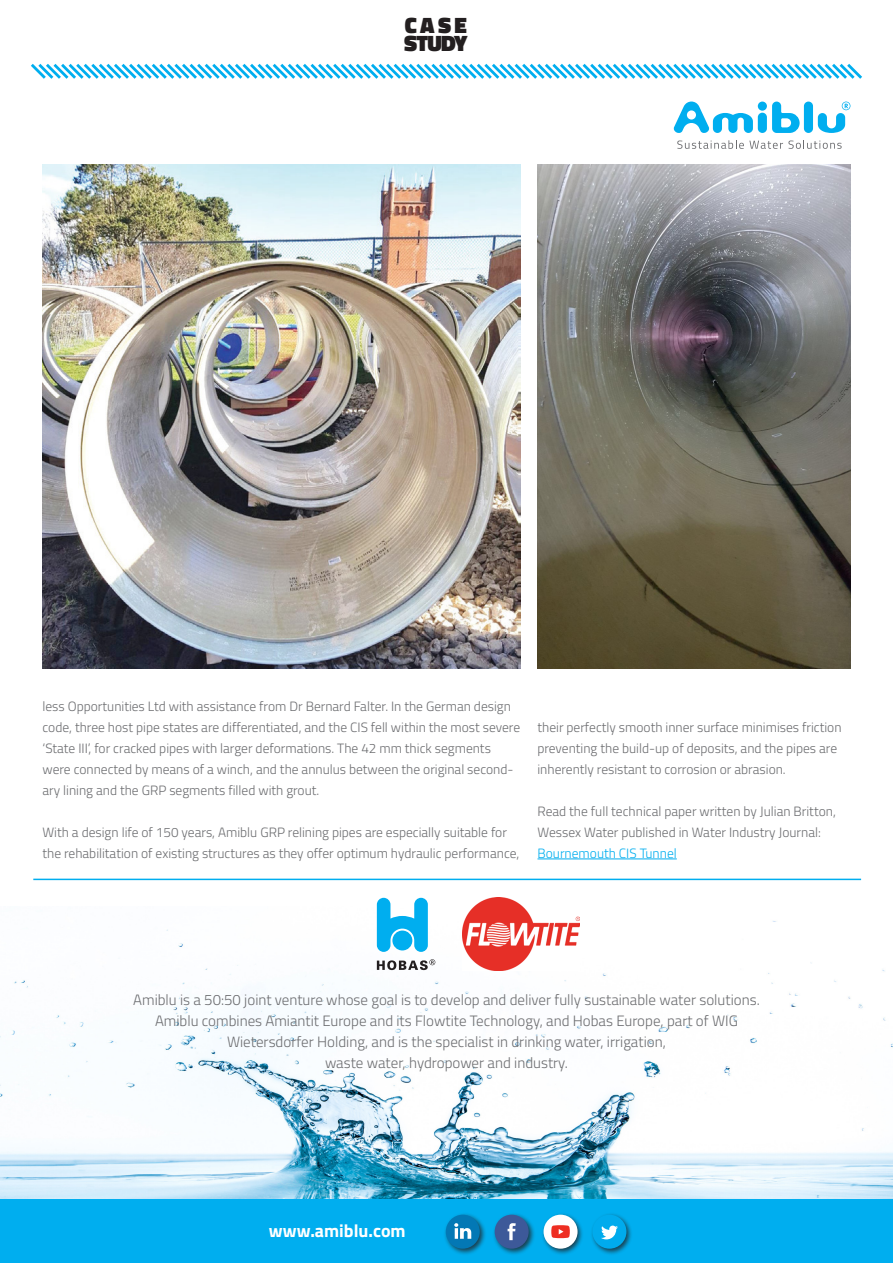
<style>
.page{position:relative;width:893px;height:1263px;background:#fff}
.page>*{position:absolute;margin:0;border:0;box-sizing:border-box;transform-origin:0 0}
.t1{font:900 22.5px/18px "Titillium Web";letter-spacing:-.03em;color:#231f20}
.t2{font:700 18px "Titillium Web";color:#fff}
.t3{font:300 15px/21px "Titillium Web";color:#6c6d70;text-align:center}
.Case_study_text_body{font:300 13.5px/21px "Titillium Web";color:#6c6d70}
.s1{color:#00aeef}
</style>
<div class="page">
<img style="left:0;top:907px;width:893px;height:292px">
<div style="left:0;top:1199px;width:893px;height:64px;background:#00aeef"></div>
<img style="left:462px;top:898px;width:117px;height:72px">
<svg style="left:377px;top:898px;width:51px;height:54px"></svg>
<svg style="left:377px;top:959px;width:58px;height:11px"></svg>
<hr style="left:33px;top:879px;width:828px;height:1px;background:#00aeef">
<div style="left:541px;top:1212px;width:43px;height:43px;background:#231f20;opacity:.75"></div>
<div style="left:544px;top:1215px;width:34px;height:34px;background:#fff;border-radius:50%"></div>
<svg style="left:551px;top:1225px;width:19px;height:13px"></svg>
<div style="left:492px;top:1212px;width:43px;height:43px;background:#231f20;opacity:.75"></div>
<div style="left:495px;top:1215px;width:34px;height:34px;background:#3d5999;border-radius:50%"></div>
<svg style="left:508px;top:1223px;width:8px;height:17px"></svg>
<div style="left:443px;top:1212px;width:43px;height:43px;background:#231f20;opacity:.75"></div>
<div style="left:446px;top:1215px;width:34px;height:34px;background:#0378b5;border-radius:50%"></div>
<svg style="left:454px;top:1223px;width:17px;height:16px"></svg>
<div style="left:590px;top:1212px;width:43px;height:43px;background:#231f20;opacity:.75"></div>
<div style="left:592px;top:1215px;width:34px;height:34px;background:#00abed;border-radius:50%"></div>
<svg style="left:601px;top:1225px;width:17px;height:14px"></svg>
<img style="left:43px;top:165px;width:477px;height:504px">
<img style="left:537px;top:164px;width:313px;height:505px">
<hr style="left:537px;top:859px;width:140px;height:1px;background:#00aeef">
<svg style="left:31px;top:63px;width:831px;height:16px"></svg>
<div style="left:804px;top:102px;width:9px;height:31px;background:#00aeef;border-radius:5px"></div>
<div style="left:758px;top:102px;width:9px;height:9px;background:#00aeef;border-radius:50%"></div>
<div style="left:758px;top:113px;width:9px;height:20px;background:#00aeef;border-radius:5px"></div>
<svg style="left:772px;top:102px;width:28px;height:31px"></svg>
<svg style="left:673px;top:102px;width:80px;height:31px"></svg>
<svg style="left:677px;top:140px;width:165px;height:9px"></svg>
<svg style="left:818px;top:102px;width:32px;height:31px"></svg>
<h1 class="t1" style="left:404px;top:16px;width:65px">CASE<br>STUDY</h1>
<p class="Case_study_text_body" style="left:43px;top:695px;width:479px">less Opportunities Ltd with assistance from Dr Bernard Falter. In the German design code, three host pipe states are differentiated, and the CIS fell within the most severe ‘State III’, for cracked pipes with larger deformations. The 42 mm thick segments were connected by means of a winch, and the annulus between the original second&shy;ary lining and the GRP segments filled with grout.</p>
<p class="Case_study_text_body" style="left:43px;top:821px;width:478px">With a design life of 150 years, Amiblu GRP relining pipes are especially suitable for the rehabilitation of existing structures as they offer optimum hydraulic performance,</p>
<p class="Case_study_text_body" style="left:537px;top:716px;width:306px">their perfectly smooth inner surface minimises friction preventing the build-up of deposits, and the pipes are inherently resistant to corrosion or abrasion.</p>
<p class="Case_study_text_body" style="left:537px;top:800px;width:300px">Read the full technical paper written by Julian Britton,<br>Wessex Water published in Water Industry Journal:<br><span class="s1">Bournemouth CIS Tunnel</span></p>
<p class="t3" style="left:133px;top:988px;width:628px">Amiblu is a 50:50 joint venture whose goal is to develop and deliver fully sustainable water solutions.<br>Amiblu combines Amiantit Europe and its Flowtite Technology, and Hobas Europe, part of WIG Wietersdorfer Holding, and is the specialist in drinking water, irrigation,<br>waste water, hydropower and industry.</p>
<h2 class="t2" style="left:269px;top:1217px;width:138px">www.amiblu.com</h2>
</div>
